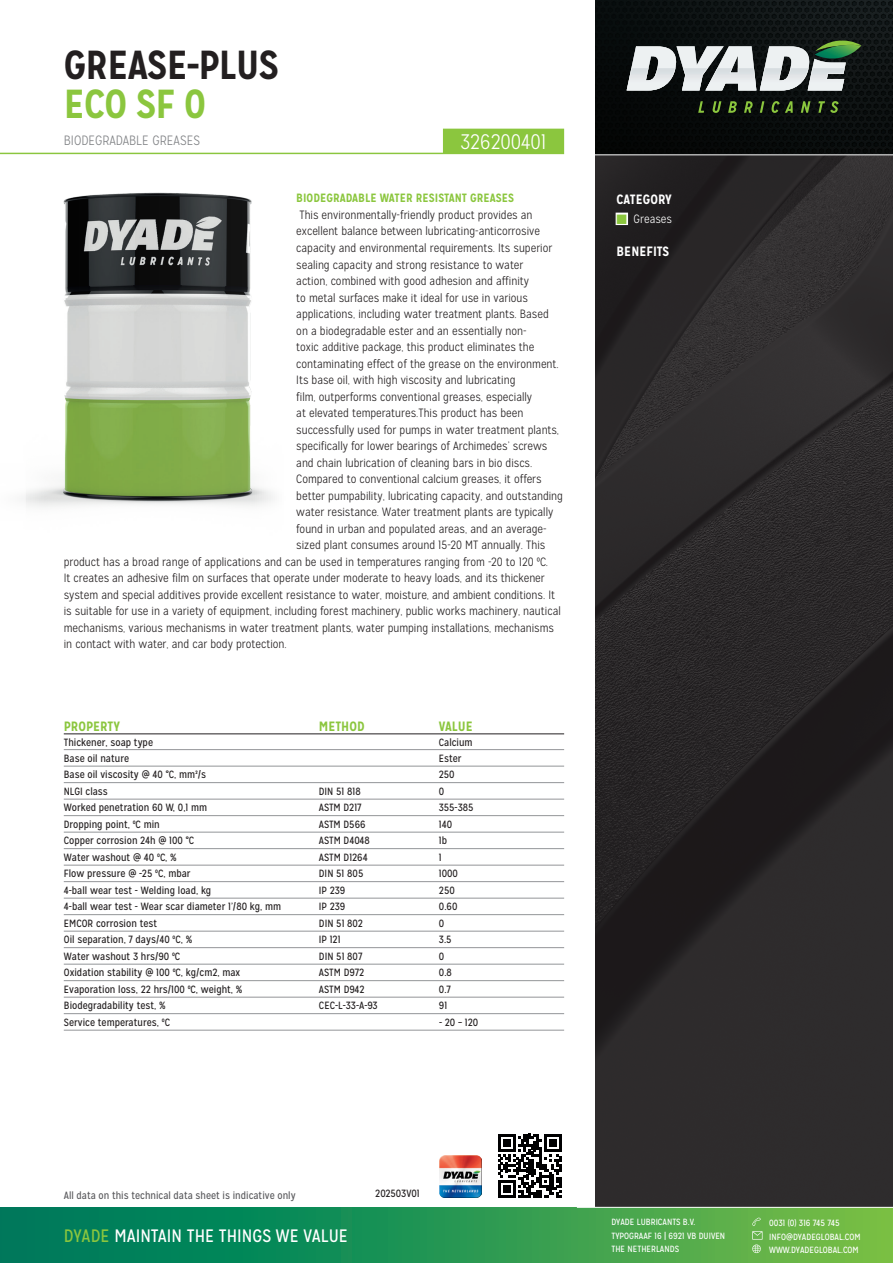
<style>
.page{position:relative;width:893px;height:1263px;background:#fff}
.page>*{position:absolute;margin:0;border:0;box-sizing:border-box;transform-origin:0 0}
.t1{font:700 40.5px "Mission Gothic";letter-spacing:-.02em;color:#231f20}
.t2{font:700 40.5px "Mission Gothic";color:#8bc63e}
.t3{font:300 21px "Mission Gothic";color:#fff}
.t4{font:18px "Mission Gothic";color:#fff}
.t5{font:300 13.5px "Mission Gothic";color:#808285}
.t6{font:700 13.5px "Mission Gothic";color:#8bc63e}
.t7{font:700 13.5px "Mission Gothic";color:#fff}
.t8{font:300 12px "Mission Gothic";color:#231f20}
.t9{font:700 12px "Mission Gothic";color:#8bc63e}
.t10{font:300 12px "Mission Gothic";color:#fff}
.t11{font:10.5px "Mission Gothic";color:#231f20}
.t12{font:10.5px "Mission Gothic";color:#5a5a5d}
.t13{font:9px/13.5px "Mission Gothic";color:#fff}
.s1{font-family:"European Pi Three";font-weight:400;font-size:10.5px}
.s2{color:#8bc63e}
</style>
<div class="page">
<svg style="left:595px;top:155px;width:298px;height:1052px;background:#2a2729"></svg>
<img style="left:595px;top:0;width:298px;height:154px">
<svg style="left:627px;top:40px;width:234px;height:50px;background:#8c9491"></svg>
<svg style="left:698px;top:101px;width:6px;height:12px"></svg>
<svg style="left:713px;top:101px;width:8px;height:12px"></svg>
<svg style="left:728px;top:101px;width:9px;height:12px"></svg>
<svg style="left:744px;top:101px;width:9px;height:12px"></svg>
<svg style="left:760px;top:101px;width:4px;height:12px"></svg>
<svg style="left:772px;top:101px;width:21px;height:12px"></svg>
<svg style="left:801px;top:101px;width:9px;height:12px"></svg>
<svg style="left:818px;top:101px;width:21px;height:12px"></svg>
<div style="left:0;top:1208px;width:893px;height:55px;background:linear-gradient(to right,#00745e,#73bd46)"></div>
<svg style="left:752px;top:1217px;width:10px;height:36px"></svg>
<img style="left:440px;top:1155px;width:42px;height:42px">
<svg style="left:498px;top:1134px;width:64px;height:64px"></svg>
<div style="left:446px;top:129px;width:118px;height:25px;background:#8bc63e"></div>
<img style="left:0;top:128px;width:446px;height:379px">
<hr style="left:64px;top:733px;width:500px;height:1px;background:#231f20">
<hr style="left:64px;top:749px;width:500px;height:1px;background:#939598">
<hr style="left:64px;top:766px;width:500px;height:1px;background:#939598">
<hr style="left:64px;top:782px;width:500px;height:1px;background:#939598">
<hr style="left:64px;top:799px;width:500px;height:1px;background:#939598">
<hr style="left:64px;top:815px;width:500px;height:1px;background:#939598">
<hr style="left:64px;top:832px;width:500px;height:1px;background:#939598">
<hr style="left:64px;top:848px;width:500px;height:1px;background:#939598">
<hr style="left:64px;top:865px;width:500px;height:1px;background:#939598">
<hr style="left:64px;top:881px;width:500px;height:1px;background:#939598">
<hr style="left:64px;top:898px;width:500px;height:1px;background:#939598">
<hr style="left:64px;top:914px;width:500px;height:1px;background:#939598">
<hr style="left:64px;top:931px;width:500px;height:1px;background:#939598">
<hr style="left:64px;top:947px;width:500px;height:1px;background:#939598">
<hr style="left:64px;top:964px;width:500px;height:1px;background:#939598">
<hr style="left:64px;top:980px;width:500px;height:1px;background:#939598">
<hr style="left:64px;top:997px;width:500px;height:1px;background:#939598">
<hr style="left:64px;top:1013px;width:500px;height:1px;background:#939598">
<hr style="left:64px;top:1030px;width:500px;height:1px;background:#939598">
<h1 class="t1" style="left:64px;top:40px;width:217px">GREASE-PLUS</h1>
<h1 class="t2" style="left:64px;top:79px;width:144px">ECO SF 0</h1>
<p class="t5" style="left:64px;top:132px;width:138px">BIODEGRADABLE GREASES</p>
<h2 class="t3" style="left:460px;top:130px;width:88px">326200401</h2>
<p class="t9" style="left:296px;top:191px;width:219px">BIODEGRADABLE WATER RESISTANT GREASES</p>
<p class="t8" style="left:299px;top:208px;width:235px">This environmentally-friendly product provides an</p>
<p class="t8" style="left:296px;top:224px;width:245px">excellent balance between lubricating-anticorrosive</p>
<p class="t8" style="left:296px;top:241px;width:258px">capacity and environmental requirements. Its superior</p>
<p class="t8" style="left:296px;top:257px;width:229px">sealing capacity and strong resistance to water</p>
<p class="t8" style="left:296px;top:274px;width:234px">action, combined with good adhesion and affinity</p>
<p class="t8" style="left:296px;top:290px;width:233px">to metal surfaces make it ideal for use in various</p>
<p class="t8" style="left:296px;top:307px;width:254px">applications, including water treatment plants. Based</p>
<p class="t8" style="left:296px;top:323px;width:232px">on a biodegradable ester and an essentially non-</p>
<p class="t8" style="left:296px;top:340px;width:240px">toxic additive package, this product eliminates the</p>
<p class="t8" style="left:296px;top:356px;width:264px">contaminating effect of the grease on the environment.</p>
<p class="t8" style="left:296px;top:373px;width:221px">Its base oil, with high viscosity and lubricating</p>
<p class="t8" style="left:296px;top:389px;width:237px">film, outperforms conventional greases, especially</p>
<p class="t8" style="left:296px;top:406px;width:229px">at elevated temperatures.This product has been</p>
<p class="t8" style="left:296px;top:422px;width:264px">successfully used for pumps in water treatment plants,</p>
<p class="t8" style="left:296px;top:439px;width:253px">specifically for lower bearings of Archimedes’ screws</p>
<p class="t8" style="left:296px;top:455px;width:237px">and chain lubrication of cleaning bars in bio discs.</p>
<p class="t8" style="left:296px;top:472px;width:247px">Compared to conventional calcium greases, it offers</p>
<p class="t8" style="left:296px;top:488px;width:268px">better pumpability, lubricating capacity, and outstanding</p>
<p class="t8" style="left:296px;top:505px;width:259px">water resistance. Water treatment plants are typically</p>
<p class="t8" style="left:296px;top:521px;width:252px">found in urban and populated areas, and an average-</p>
<p class="t8" style="left:296px;top:538px;width:251px">sized plant consumes around 15-20 MT annually. This</p>
<p class="t8" style="left:64px;top:554px;width:486px">product has a broad range of applications and can be used in temperatures ranging from -20 to 120 ºC.</p>
<p class="t8" style="left:64px;top:571px;width:483px">It creates an adhesive film on surfaces that operate under moderate to heavy loads, and its thickener</p>
<p class="t8" style="left:64px;top:587px;width:493px">system and special additives provide excellent resistance to water, moisture, and ambient conditions. It</p>
<p class="t8" style="left:64px;top:604px;width:498px">is suitable for use in a variety of equipment, including forest machinery, public works machinery, nautical</p>
<p class="t8" style="left:64px;top:620px;width:492px">mechanisms, various mechanisms in water treatment plants, water pumping installations, mechanisms</p>
<p class="t8" style="left:64px;top:637px;width:224px">in contact with water, and car body protection.</p>
<p class="t6" style="left:64px;top:717px;width:58px">PROPERTY</p>
<p class="t6" style="left:319px;top:717px;width:47px">METHOD</p>
<p class="t6" style="left:439px;top:717px;width:36px">VALUE</p>
<p class="t11" style="left:64px;top:735px;width:91px">Thickener, soap type</p>
<p class="t11" style="left:439px;top:735px;width:35px">Calcium</p>
<p class="t11" style="left:64px;top:752px;width:67px">Base oil nature</p>
<p class="t11" style="left:439px;top:752px;width:24px">Ester</p>
<p class="t11" style="left:64px;top:768px;width:144px">Base oil viscosity @ 40 °C, mm²/s</p>
<p class="t11" style="left:439px;top:768px;width:17px">250</p>
<p class="t11" style="left:64px;top:785px;width:46px">NLGI class</p>
<p class="t11" style="left:319px;top:785px;width:43px">DIN 51 818</p>
<p class="t11" style="left:439px;top:785px;width:7px">0</p>
<p class="t11" style="left:64px;top:801px;width:145px">Worked penetration 60 W, 0,1 mm</p>
<p class="t11" style="left:319px;top:801px;width:44px">ASTM D217</p>
<p class="t11" style="left:439px;top:801px;width:36px">355-385</p>
<p class="t11" style="left:64px;top:818px;width:97px">Dropping point, ºC min</p>
<p class="t11" style="left:319px;top:818px;width:48px">ASTM D566</p>
<p class="t11" style="left:439px;top:818px;width:15px">140</p>
<p class="t11" style="left:64px;top:834px;width:132px">Copper corrosion 24h @ 100 °C</p>
<p class="t11" style="left:319px;top:834px;width:53px">ASTM D4048</p>
<p class="t11" style="left:439px;top:834px;width:10px">1b</p>
<p class="t11" style="left:64px;top:851px;width:114px">Water washout @ 40 ºC, %</p>
<p class="t11" style="left:319px;top:851px;width:50px">ASTM D1264</p>
<p class="t11" style="left:439px;top:851px;width:4px">1</p>
<p class="t11" style="left:64px;top:867px;width:128px">Flow pressure @ -25 ºC, mbar</p>
<p class="t11" style="left:319px;top:867px;width:46px">DIN 51 805</p>
<p class="t11" style="left:439px;top:867px;width:21px">1000</p>
<p class="t11" style="left:64px;top:884px;width:149px">4-ball wear test - Welding load, kg</p>
<p class="t11" style="left:319px;top:884px;width:28px">IP 239</p>
<p class="t11" style="left:439px;top:884px;width:17px">250</p>
<p class="t11" style="left:64px;top:900px;width:219px">4-ball wear test - Wear scar diameter 1’/80 kg, mm</p>
<p class="t11" style="left:319px;top:900px;width:28px">IP 239</p>
<p class="t11" style="left:439px;top:900px;width:20px">0.60</p>
<p class="t11" style="left:64px;top:917px;width:95px">EMCOR corrosion test</p>
<p class="t11" style="left:319px;top:917px;width:45px">DIN 51 802</p>
<p class="t11" style="left:439px;top:917px;width:7px">0</p>
<p class="t11" style="left:64px;top:933px;width:130px">Oil separation, 7 days/40 ºC, %</p>
<p class="t11" style="left:319px;top:933px;width:23px">IP 121</p>
<p class="t11" style="left:439px;top:933px;width:14px">3.5</p>
<p class="t11" style="left:64px;top:950px;width:118px">Water washout 3 hrs/90 ºC</p>
<p class="t11" style="left:319px;top:950px;width:45px">DIN 51 807</p>
<p class="t11" style="left:439px;top:950px;width:7px">0</p>
<p class="t11" style="left:64px;top:966px;width:178px">Oxidation stability @ 100 ºC, kg/cm2, max</p>
<p class="t11" style="left:319px;top:966px;width:47px">ASTM D972</p>
<p class="t11" style="left:439px;top:966px;width:14px">0.8</p>
<p class="t11" style="left:64px;top:983px;width:180px">Evaporation loss, 22 hrs/100 ºC, weight, %</p>
<p class="t11" style="left:319px;top:983px;width:47px">ASTM D942</p>
<p class="t11" style="left:439px;top:983px;width:13px">0.7</p>
<p class="t11" style="left:64px;top:999px;width:103px">Biodegradability test, %</p>
<p class="t11" style="left:319px;top:999px;width:60px">CEC-L-33-A-93</p>
<p class="t11" style="left:439px;top:999px;width:10px">91</p>
<p class="t11" style="left:64px;top:1016px;width:108px">Service temperatures, ºC</p>
<p class="t11" style="left:439px;top:1016px;width:41px">- 20 – 120</p>
<p class="t7" style="left:617px;top:190px;width:57px">CATEGORY</p>
<p class="t10" style="left:617px;top:212px;width:57px"><span class="s1">N</span> Greases</p>
<p class="t7" style="left:617px;top:243px;width:54px">BENEFITS</p>
<p class="t12" style="left:64px;top:1189px;width:233px">All data on this technical data sheet is indicative only</p>
<p class="t11" style="left:375px;top:1187px;width:46px">202503V01</p>
<h3 class="t4" style="left:64px;top:1225px;width:286px"><span class="s2">DYADE</span> MAINTAIN THE THINGS WE VALUE</h3>
<p class="t13" style="left:611px;top:1215px;width:115px">DYADE LUBRICANTS B.V.<br>TYPOGRAAF 16 | 6921 VB DUIVEN<br>THE NETHERLANDS</p>
<p class="t13" style="left:769px;top:1216px;width:93px">0031 (0) 316 745 745<br>INFO@DYADEGLOBAL.COM<br>WWW.DYADEGLOBAL.COM</p>
</div>
